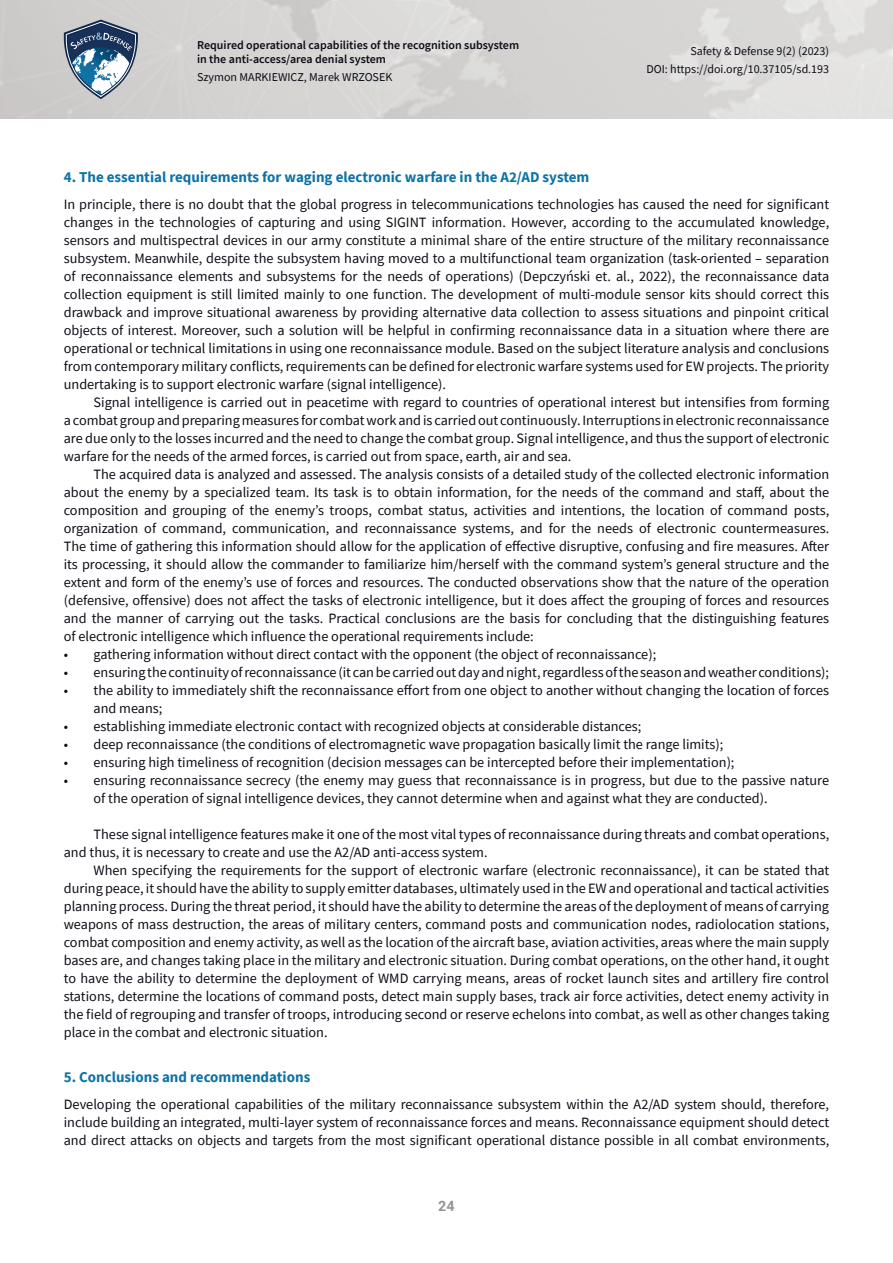
<style>
.page{position:relative;width:893px;height:1263px;background:#fff}
.page>*{position:absolute;margin:0;border:0;box-sizing:border-box;transform-origin:0 0}
.t1{font:700 15px "Source Sans Pro";color:#0e73a6}
.t2{font:14.25px/18px "Source Sans Pro";color:#0e0c15;text-align:justify}
.t3{font:700 14.25px "Roboto";color:#919598}
.t4{font:600 12px/14.4px "Source Sans Pro";color:#0e0c15}
.t5{font:12px/18px "Source Sans Pro";color:#0e0c15;text-align:right}
</style>
<div class="page">
<svg style="left:64px;top:20px;width:74px;height:79px;background:#8093a7"></svg>
<p class="t4" style="left:197px;top:37px;width:324px">Required operational capabilities of the recognition subsystem in the anti-access/area denial system</p>
<p class="t5" style="left:197px;top:68px;width:197px">Szymon MARKIEWICZ, Marek WRZOSEK</p>
<p class="t5" style="left:646px;top:42px;width:184px">Safety &amp; Defense 9(2) (2023)<br>DOI: https://doi.org/10.37105/sd.193</p>
<p class="t1" style="left:64px;top:167px;width:527px">4. The essential requirements for waging electronic warfare in the A2/AD system</p>
<p class="t2" style="left:64px;top:195px;width:767px">In principle, there is no doubt that the global progress in telecommunications technologies has caused the need for significant changes in the technologies of capturing and using SIGINT information. However, according to the accumulated knowledge, sensors and multispectral devices in our army constitute a minimal share of the entire structure of the military reconnaissance subsystem. Meanwhile, despite the subsystem having moved to a multifunctional team organization (task-oriented – separation of reconnaissance elements and subsystems for the needs of operations) (Depczyński et. al., 2022), the reconnaissance data collection equipment is still limited mainly to one function. The development of multi-module sensor kits should correct this drawback and improve situational awareness by providing alternative data collection to assess situations and pinpoint critical objects of interest. Moreover, such a solution will be helpful in confirming reconnaissance data in a situation where there are operational or technical limitations in using one reconnaissance module. Based on the subject literature analysis and conclusions from contemporary military conflicts, requirements can be defined for electronic warfare systems used for EW projects. The priority undertaking is to support electronic warfare (signal intelligence).</p>
<p class="t2" style="left:64px;top:393px;width:767px;text-indent:30px">Signal intelligence is carried out in peacetime with regard to countries of operational interest but intensifies from forming a combat group and preparing measures for combat work and is carried out continuously. Interruptions in electronic reconnaissance are due only to the losses incurred and the need to change the combat group. Signal intelligence, and thus the support of electronic warfare for the needs of the armed forces, is carried out from space, earth, air and sea.</p>
<p class="t2" style="left:64px;top:465px;width:767px;text-indent:30px">The acquired data is analyzed and assessed. The analysis consists of a detailed study of the collected electronic information about the enemy by a specialized team. Its task is to obtain information, for the needs of the command and staff, about the composition and grouping of the enemy’s troops, combat status, activities and intentions, the location of command posts, organization of command, communication, and reconnaissance systems, and for the needs of electronic countermeasures.<br>The time of gathering this information should allow for the application of effective disruptive, confusing and fire measures. After its processing, it should allow the commander to familiarize him/herself with the command system’s general structure and the extent and form of the enemy’s use of forces and resources. The conducted observations show that the nature of the operation (defensive, offensive) does not affect the tasks of electronic intelligence, but it does affect the grouping of forces and resources and the manner of carrying out the tasks. Practical conclusions are the basis for concluding that the distinguishing features of electronic intelligence which influence the operational requirements include:</p>
<p class="t2" style="left:64px;top:645px;width:594px">• gathering information without direct contact with the opponent (the object of reconnaissance);</p>
<p class="t2" style="left:64px;top:663px;width:767px">• ensuring the continuity of reconnaissance (it can be carried out day and night, regardless of the season and weather conditions);</p>
<p class="t2" style="left:94px;top:681px;width:737px;text-indent:-30px">• the ability to immediately shift the reconnaissance effort from one object to another without changing the location of forces and means;</p>
<p class="t2" style="left:64px;top:717px;width:579px">• establishing immediate electronic contact with recognized objects at considerable distances;</p>
<p class="t2" style="left:64px;top:735px;width:661px">• deep reconnaissance (the conditions of electromagnetic wave propagation basically limit the range limits);</p>
<p class="t2" style="left:64px;top:753px;width:672px">• ensuring high timeliness of recognition (decision messages can be intercepted before their implementation);</p>
<p class="t2" style="left:94px;top:771px;width:737px;text-indent:-30px">• ensuring reconnaissance secrecy (the enemy may guess that reconnaissance is in progress, but due to the passive nature of the operation of signal intelligence devices, they cannot determine when and against what they are conducted).</p>
<p class="t2" style="left:64px;top:825px;width:767px;text-indent:30px">These signal intelligence features make it one of the most vital types of reconnaissance during threats and combat operations, and thus, it is necessary to create and use the A2/AD anti-access system.</p>
<p class="t2" style="left:64px;top:861px;width:767px;text-indent:30px">When specifying the requirements for the support of electronic warfare (electronic reconnaissance), it can be stated that during peace, it should have the ability to supply emitter databases, ultimately used in the EW and operational and tactical activities planning process. During the threat period, it should have the ability to determine the areas of the deployment of means of carrying weapons of mass destruction, the areas of military centers, command posts and communication nodes, radiolocation stations, combat composition and enemy activity, as well as the location of the aircraft base, aviation activities, areas where the main supply bases are, and changes taking place in the military and electronic situation. During combat operations, on the other hand, it ought to have the ability to determine the deployment of WMD carrying means, areas of rocket launch sites and artillery fire control stations, determine the locations of command posts, detect main supply bases, track air force activities, detect enemy activity in the field of regrouping and transfer of troops, introducing second or reserve echelons into combat, as well as other changes taking place in the combat and electronic situation.</p>
<p class="t1" style="left:64px;top:1067px;width:248px">5. Conclusions and recommendations</p>
<p class="t2" style="left:64px;top:1095px;width:767px">Developing the operational capabilities of the military reconnaissance subsystem within the A2/AD system should, therefore, include building an integrated, multi-layer system of reconnaissance forces and means. Reconnaissance equipment should detect and direct attacks on objects and targets from the most significant operational distance possible in all combat environments,</p>
<p class="t3" style="left:438px;top:1196px;width:18px">24</p>
</div>
